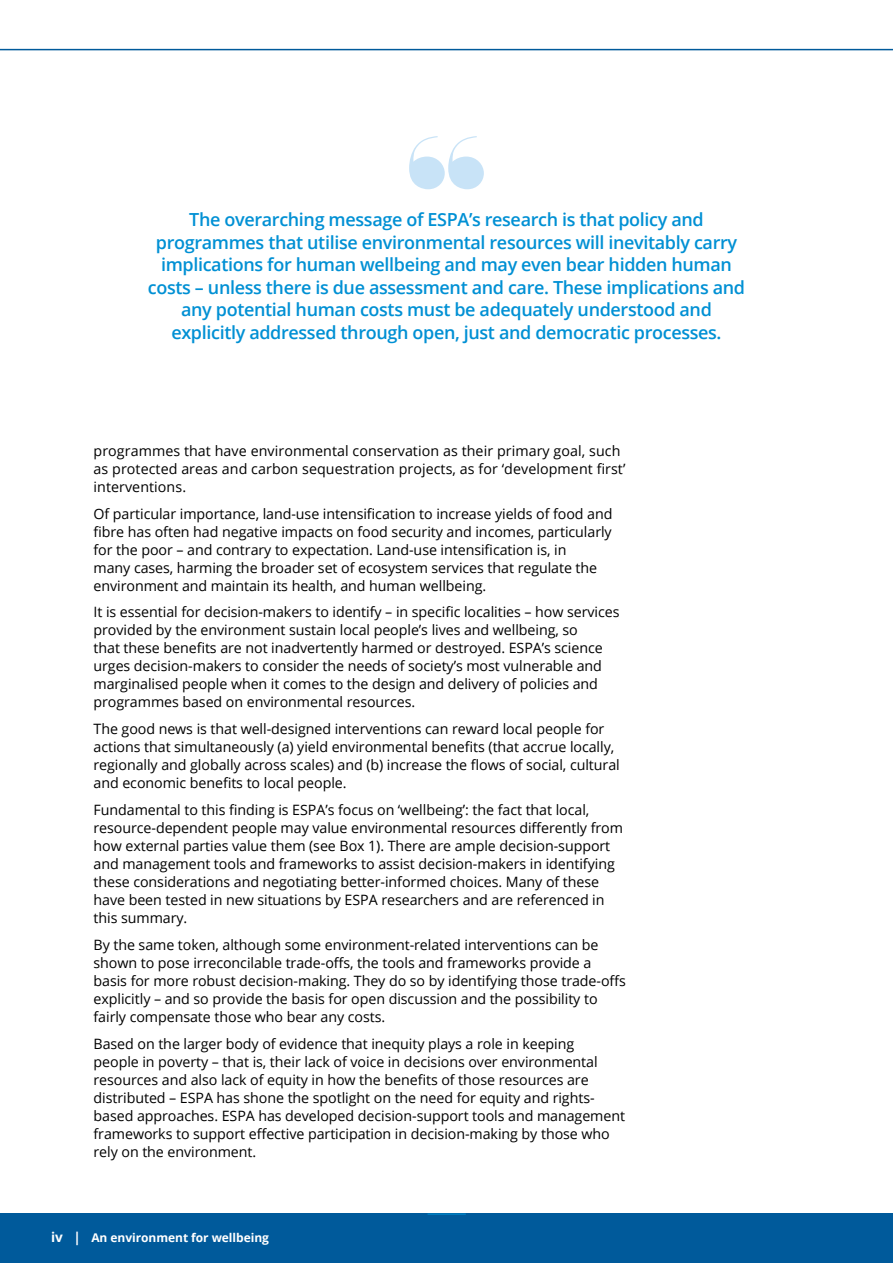
<style>
.page{position:relative;width:893px;height:1263px;background:#fff}
.page>*{position:absolute;margin:0;border:0;box-sizing:border-box;transform-origin:0 0}
.Heading_1{font:600 18px/22.5px "Open Sans";letter-spacing:-.02em;color:#0090d4;text-align:center}
.Body{font:14.25px/18px "Open Sans";letter-spacing:-.005em;color:#000}
.t1{font:700 12px "Open Sans";letter-spacing:-.005em;color:#fff}
.s1{font-size:13.5px}
</style>
<div class="page">
<div style="left:0;top:1214px;width:893px;height:49px;background:#005a9b"></div>
<hr style="left:428px;top:1214px;width:38px;height:1px;background:#0090d4">
<hr style="left:0;top:49px;width:893px;height:1px;background:#005a9b">
<svg style="left:409px;top:136px;width:75px;height:53px"></svg>
<p class="Heading_1" style="left:148px;top:208px;width:599px">The overarching message of ESPA’s research is that policy and programmes that utilise environmental resources will inevitably carry implications for human wellbeing and may even bear hidden human costs – unless there is due assessment and care. These implications and any potential human costs must be adequately understood and explicitly addressed through open, just and democratic processes.</p>
<p class="Body" style="left:94px;top:441px;width:533px">programmes that have environmental conservation as their primary goal, such as protected areas and carbon sequestration projects, as for ‘development first’ interventions.</p>
<p class="Body" style="left:94px;top:504px;width:520px">Of particular importance, land-use intensification to increase yields of food and fibre has often had negative impacts on food security and incomes, particularly for the poor – and contrary to expectation. Land-use intensification is, in<br>many cases, harming the broader set of ecosystem services that regulate the environment and maintain its health, and human wellbeing.</p>
<p class="Body" style="left:94px;top:603px;width:527px">It is essential for decision-makers to identify – in specific localities – how services provided by the environment sustain local people’s lives and wellbeing, so<br>that these benefits are not inadvertently harmed or destroyed. ESPA’s science urges decision-makers to consider the needs of society’s most vulnerable and marginalised people when it comes to the design and delivery of policies and programmes based on environmental resources.</p>
<p class="Body" style="left:94px;top:720px;width:528px">The good news is that well-designed interventions can reward local people for actions that simultaneously (a) yield environmental benefits (that accrue locally, regionally and globally across scales) and (b) increase the flows of social, cultural and economic benefits to local people.</p>
<p class="Body" style="left:94px;top:800px;width:531px">Fundamental to this finding is ESPA’s focus on ‘wellbeing’: the fact that local, resource-dependent people may value environmental resources differently from how external parties value them (see Box 1). There are ample decision-support and management tools and frameworks to assist decision-makers in identifying these considerations and negotiating better-informed choices. Many of these have been tested in new situations by ESPA researchers and are referenced in this summary.</p>
<p class="Body" style="left:94px;top:935px;width:534px">By the same token, although some environment-related interventions can be shown to pose irreconcilable trade-offs, the tools and frameworks provide a basis for more robust decision-making. They do so by identifying those trade-offs explicitly – and so provide the basis for open discussion and the possibility to fairly compensate those who bear any costs.</p>
<p class="Body" style="left:94px;top:1034px;width:533px">Based on the larger body of evidence that inequity plays a role in keeping<br>people in poverty – that is, their lack of voice in decisions over environmental resources and also lack of equity in how the benefits of those resources are distributed – ESPA has shone the spotlight on the need for equity and rights&shy;based approaches. ESPA has developed decision-support tools and management frameworks to support effective participation in decision-making by those who rely on the environment.</p>
<p class="t1" style="left:51px;top:1229px;width:219px"><span class="s1">iv |</span> An environment for wellbeing</p>
</div>
